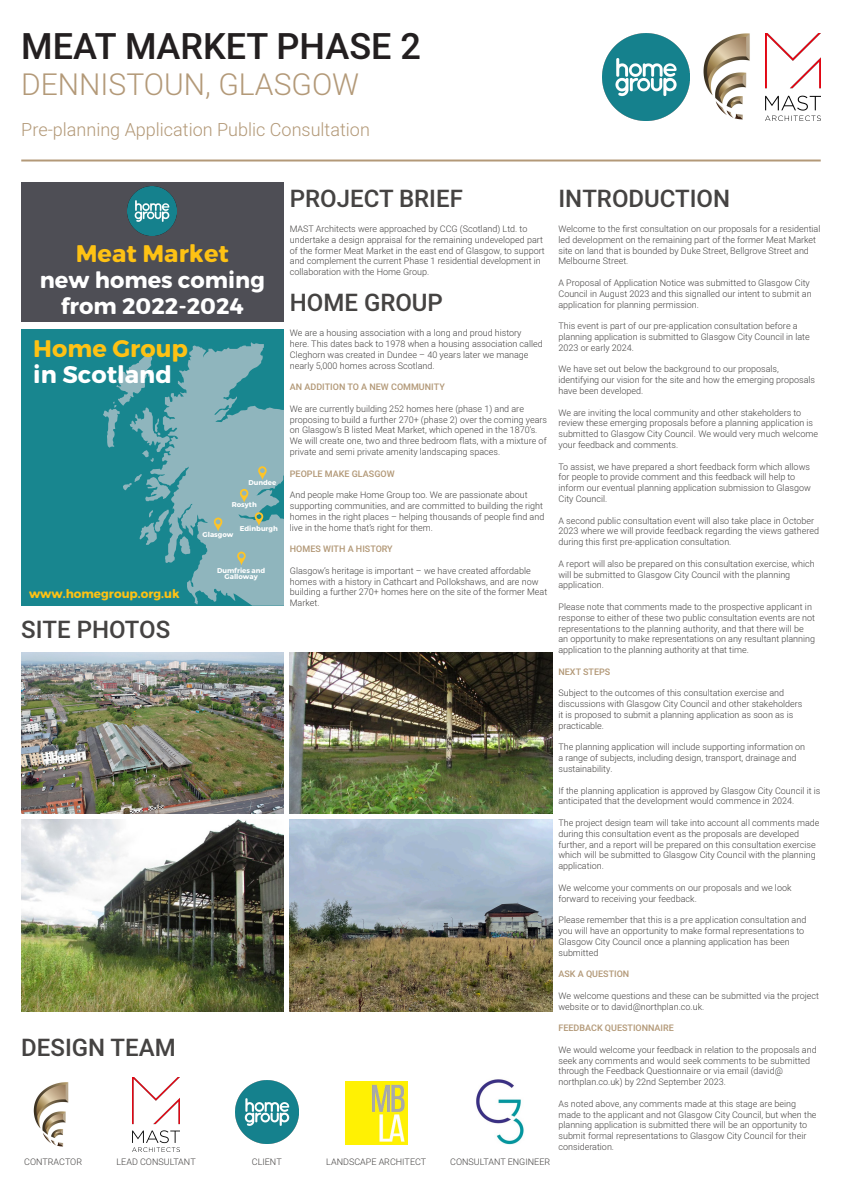
<style>
.page{position:relative;width:842px;height:1192px;background:#fff}
.page>*{position:absolute;margin:0;border:0;box-sizing:border-box;transform-origin:0 0}
.t1{font:500 36px "Heebo";color:#231f20}
.t2{font:300 30px "Heebo";color:#b39978}
.t3{font:500 24px "Heebo";color:#454342}
.t4{font:24px "Trueno Round Bd";color:#fec214}
.t5{font:24px "Trueno Round Bd";color:#fff}
.t6{font:22.5px/26px "Trueno Round Bd";color:#fff;text-align:center}
.t7{font:300 18px "Heebo";color:#b39978}
.t8{font:12px "Trueno Round Bd";color:#fec214}
.t9{font:300 9px/10.8px "Heebo";color:#454342}
.t10{font:500 9px "Heebo";color:#b39978}
.t11{font:7px "Trueno Round Bd";color:#fff}
</style>
<div class="page">
<div style="left:21px;top:329px;width:262px;height:277px;background:#18868f"></div>
<svg style="left:103px;top:342px;width:180px;height:264px"></svg>
<div style="left:21px;top:182px;width:262px;height:139px;background:#4e4e55"></div>
<img style="left:21px;top:652px;width:262px;height:162px">
<img style="left:21px;top:819px;width:262px;height:192px">
<img style="left:290px;top:652px;width:262px;height:162px">
<img style="left:290px;top:819px;width:262px;height:192px">
<hr style="left:21px;top:160px;width:800px;height:2px;background:#b39978">
<img style="left:128px;top:186px;width:49px;height:49px">
<img style="left:133px;top:1078px;width:46px;height:73px">
<img style="left:235px;top:1080px;width:63px;height:63px">
<img style="left:345px;top:1081px;width:62px;height:63px">
<img style="left:476px;top:1079px;width:48px;height:65px">
<img style="left:33px;top:1082px;width:36px;height:65px">
<img style="left:766px;top:34px;width:55px;height:87px">
<img style="left:703px;top:34px;width:47px;height:86px">
<img style="left:603px;top:34px;width:87px;height:87px">
<p class="t1" style="left:21px;top:21px;width:401px">MEAT MARKET PHASE 2</p>
<p class="t2" style="left:21px;top:64px;width:339px">DENNISTOUN, GLASGOW</p>
<p class="t7" style="left:21px;top:117px;width:350px">Pre-planning Application Public Consultation</p>
<p class="t4" style="left:76px;top:238px;width:155px">Meat Market</p>
<p class="t6" style="left:40px;top:267px;width:227px">new homes coming from 2022-2024</p>
<p class="t4" style="left:33px;top:334px;width:156px">Home Group</p>
<p class="t5" style="left:33px;top:359px;width:140px">in Scotland</p>
<p class="t8" style="left:29px;top:586px;width:152px">www.homegroup.org.uk</p>
<p class="t3" style="left:21px;top:613px;width:150px">SITE PHOTOS</p>
<p class="t11" style="left:248px;top:478px;width:29px">Dundee</p>
<p class="t11" style="left:232px;top:500px;width:26px">Rosyth</p>
<p class="t11" style="left:240px;top:524px;width:40px">Edinburgh</p>
<p class="t11" style="left:203px;top:531px;width:32px">Glasgow</p>
<p class="t11" style="left:217px;top:566px;width:50px">Dumfries and</p>
<p class="t11" style="left:225px;top:572px;width:35px">Galloway</p>
<p class="t3" style="left:290px;top:182px;width:174px">PROJECT BRIEF</p>
<p class="t9" style="left:290px;top:223px;width:256px">MAST Architects were approached by CCG (Scotland) Ltd. to undertake a design appraisal for the remaining undeveloped part of the former Meat Market in the east end of Glasgow, to support and complement the current Phase 1 residential development in collaboration with the Home Group.</p>
<p class="t3" style="left:290px;top:286px;width:155px">HOME GROUP</p>
<p class="t9" style="left:290px;top:327px;width:254px">We are a housing association with a long and proud history here. This dates back to 1978 when a housing association called Cleghorn was created in Dundee – 40 years later we manage nearly 5,000 homes across Scotland.</p>
<p class="t10" style="left:290px;top:381px;width:156px">AN ADDITION TO A NEW COMMUNITY</p>
<p class="t9" style="left:290px;top:403px;width:259px">We are currently building 252 homes here (phase 1) and are proposing to build a further 270+ (phase 2) over the coming years on Glasgow’s B listed Meat Market, which opened in the 1870’s.</p>
<p class="t9" style="left:290px;top:435px;width:258px">We will create one, two and three bedroom flats, with a mixture of private and semi private amenity landscaping spaces.</p>
<p class="t10" style="left:290px;top:467px;width:106px">PEOPLE MAKE GLASGOW</p>
<p class="t9" style="left:290px;top:489px;width:256px">And people make Home Group too. We are passionate about supporting communities, and are committed to building the right homes in the right places – helping thousands of people find and live in the home that’s right for them.</p>
<p class="t10" style="left:290px;top:543px;width:104px">HOMES WITH A HISTORY</p>
<p class="t9" style="left:290px;top:565px;width:259px">Glasgow’s heritage is important – we have created affordable homes with a history in Cathcart and Pollokshaws, and are now building a further 270+ homes here on the site of the former Meat Market.</p>
<p class="t3" style="left:21px;top:1031px;width:156px">DESIGN TEAM</p>
<p class="t9" style="left:24px;top:1156px;width:59px">CONTRACTOR</p>
<p class="t9" style="left:117px;top:1156px;width:81px">LEAD CONSULTANT</p>
<p class="t9" style="left:252px;top:1156px;width:31px">CLIENT</p>
<p class="t9" style="left:326px;top:1156px;width:101px">LANDSCAPE ARCHITECT</p>
<p class="t9" style="left:450px;top:1156px;width:101px">CONSULTANT ENGINEER</p>
<p class="t3" style="left:558px;top:182px;width:173px">INTRODUCTION</p>
<p class="t9" style="left:558px;top:223px;width:263px">Welcome to the first consultation on our proposals for a residential led development on the remaining part of the former Meat Market site on land that is bounded by Duke Street, Bellgrove Street and Melbourne Street.</p>
<p class="t9" style="left:558px;top:277px;width:255px">A Proposal of Application Notice was submitted to Glasgow City<br>Council in August 2023 and this signalled our intent to submit an application for planning permission.</p>
<p class="t9" style="left:558px;top:320px;width:253px">This event is part of our pre-application consultation before a planning application is submitted to Glasgow City Council in late<br>2023 or early 2024.</p>
<p class="t9" style="left:558px;top:364px;width:258px">We have set out below the background to our proposals, identifying our vision for the site and how the emerging proposals have been developed.</p>
<p class="t9" style="left:558px;top:407px;width:261px">We are inviting the local community and other stakeholders to review these emerging proposals before a planning application is submitted to Glasgow City Council. We would very much welcome your feedback and comments.</p>
<p class="t9" style="left:558px;top:461px;width:254px">To assist, we have prepared a short feedback form which allows for people to provide comment and this feedback will help to inform our eventual planning application submission to Glasgow City Council.</p>
<p class="t9" style="left:558px;top:515px;width:262px">A second public consultation event will also take place in October<br>2023 where we will provide feedback regarding the views gathered during this first pre-application consultation.</p>
<p class="t9" style="left:558px;top:558px;width:258px">A report will also be prepared on this consultation exercise, which will be submitted to Glasgow City Council with the planning application.</p>
<p class="t9" style="left:558px;top:601px;width:258px">Please note that comments made to the prospective applicant in response to either of these two public consultation events are not representations to the planning authority, and that there will be</p>
<p class="t9" style="left:558px;top:634px;width:258px">an opportunity to make representations on any resultant planning application to the planning authority at that time.</p>
<p class="t10" style="left:558px;top:665px;width:53px">NEXT STEPS</p>
<p class="t9" style="left:558px;top:688px;width:245px">Subject to the outcomes of this consultation exercise and discussions with Glasgow City Council and other stakeholders it is proposed to submit a planning application as soon as is practicable.</p>
<p class="t9" style="left:558px;top:742px;width:248px">The planning application will include supporting information on a range of subjects, including design, transport, drainage and sustainability.</p>
<p class="t9" style="left:558px;top:785px;width:263px">If the planning application is approved by Glasgow City Council it is anticipated that the development would commence in 2024.</p>
<p class="t9" style="left:558px;top:817px;width:263px">The project design team will take into account all comments made during this consultation event as the proposals are developed further, and a report will be prepared on this consultation exercise which will be submitted to Glasgow City Council with the planning application.</p>
<p class="t9" style="left:558px;top:882px;width:234px">We welcome your comments on our proposals and we look forward to receiving your feedback.</p>
<p class="t9" style="left:558px;top:914px;width:249px">Please remember that this is a pre application consultation and you will have an opportunity to make formal representations to<br>Glasgow City Council once a planning application has been</p>
<p class="t9" style="left:558px;top:947px;width:41px">submitted</p>
<p class="t10" style="left:558px;top:968px;width:72px">ASK A QUESTION</p>
<p class="t9" style="left:558px;top:990px;width:262px">We welcome questions and these can be submitted via the project website or to david@northplan.co.uk.</p>
<p class="t10" style="left:558px;top:1022px;width:117px">FEEDBACK QUESTIONNAIRE</p>
<p class="t9" style="left:558px;top:1044px;width:260px">We would welcome your feedback in relation to the proposals and seek any comments and would seek comments to be submitted through the Feedback Questionnaire or via email (david@ northplan.co.uk) by 22nd September 2023.</p>
<p class="t9" style="left:558px;top:1098px;width:260px">As noted above, any comments made at this stage are being made to the applicant and not Glasgow City Council, but when the planning application is submitted there will be an opportunity to</p>
<p class="t9" style="left:558px;top:1130px;width:249px">submit formal representations to Glasgow City Council for their consideration.</p>
</div>
